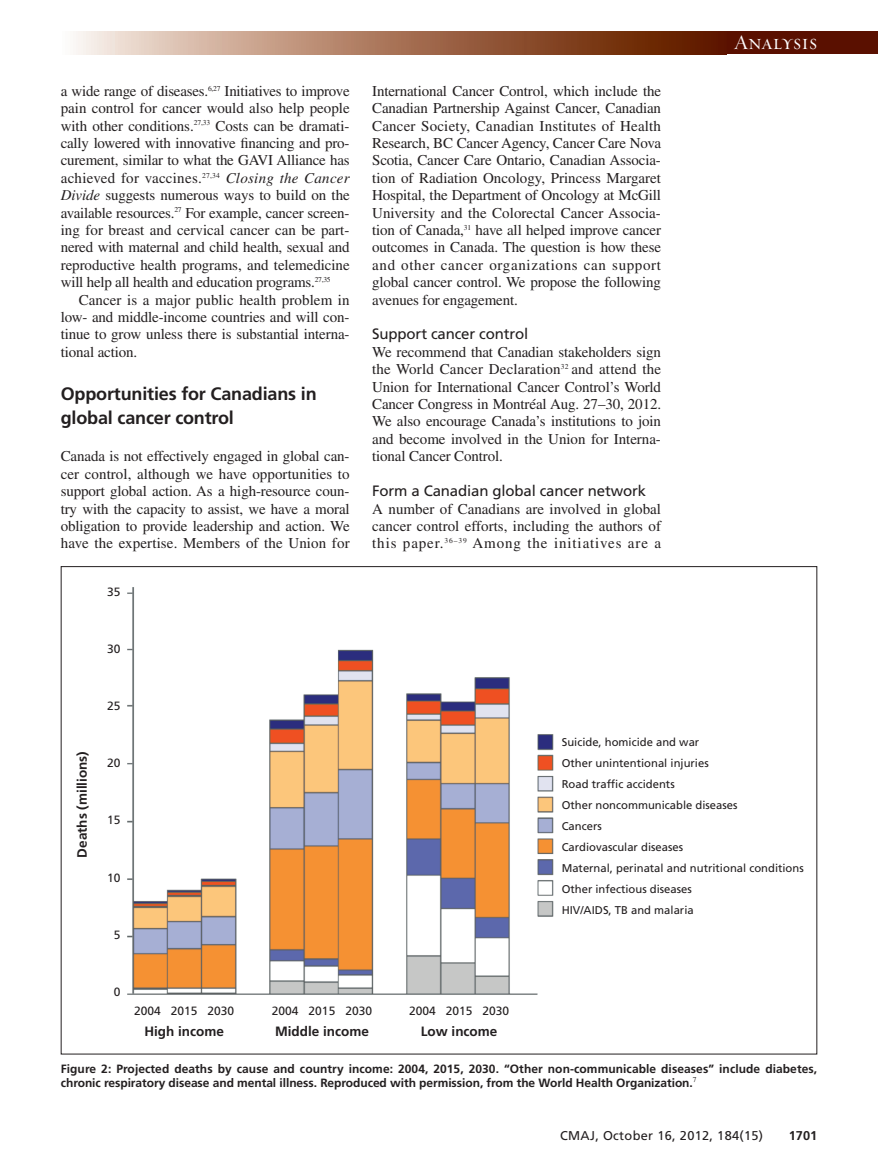
<style>
.page{position:relative;width:878px;height:1175px;background:#fff}
.page>*{position:absolute;margin:0;border:0;box-sizing:border-box;transform-origin:0 0}
.t1{font:21px "Requiem Display HTF Small Caps";letter-spacing:.005em;color:#fff}
.t2{font:700 18px/24px "Frutiger LT Std";letter-spacing:-.01em;color:#231f20}
.t3{font:15px/17.4px "Times LT Std";letter-spacing:-.01em;color:#231f20;text-align:justify}
.t4{font:15px "Frutiger LT Std";letter-spacing:-.01em;color:#231f20}
.t5{font:700 13.5px "Frutiger";color:#231f20}
.t6{font:12.75px "Frutiger LT Std";letter-spacing:.025em;color:#231f20}
.t7{font:700 12.75px "Frutiger LT Std";color:#231f20}
.t8{font:700 12px/14.2px "Frutiger LT Std";letter-spacing:-.005em;color:#231f20}
.t9{font:12px "Frutiger";color:#231f20}
.t10{font:11.25px/21px "Frutiger";color:#231f20}
.s1{font-style:italic}
</style>
<div class="page">
<div style="left:716px;top:32px;width:162px;height:22px;background:#5a1000"></div>
<svg style="left:76px;top:32px;width:640px;height:22px;background:#a9785f"></svg>
<img style="left:127px;top:587px;width:427px;height:408px">
<p class="t3" style="left:61px;top:84px;width:290px">a wide range of diseases.<sup>6,27</sup> Initiatives to improve pain control for cancer would also help people with other conditions.<sup>27,33</sup> Costs can be dramati&shy;cally lowered with innovative financing and pro&shy;curement, similar to what the GAVI Alliance has achieved for vaccines.<sup>27,34</sup> <span class="s1">Closing the Cancer Divide</span> suggests numerous ways to build on the available resources.<sup>27</sup> For example, cancer screen&shy;ing for breast and cervical cancer can be part&shy;nered with maternal and child health, sexual and reproductive health programs, and telemedicine will help all health and education programs.<sup>27,35</sup></p>
<p class="t3" style="left:61px;top:292px;width:290px;text-indent:18px">Cancer is a major public health problem in low- and middle-income countries and will con&shy;tinue to grow unless there is substantial interna&shy;tional action.</p>
<p class="t2" style="left:61px;top:383px;width:257px">Opportunities for Canadians in global cancer control</p>
<p class="t3" style="left:61px;top:449px;width:290px">Canada is not effectively engaged in global can&shy;cer control, although we have opportunities to support global action. As a high-resource coun&shy;try with the capacity to assist, we have a moral obligation to provide leadership and action. We have the expertise. Members of the Union for</p>
<p class="t9" style="left:107px;top:587px;width:15px">35</p>
<p class="t9" style="left:107px;top:644px;width:15px">30</p>
<p class="t5" style="left:77px;top:857px;width:108px;rotate:-90deg">Deaths (millions)</p>
<p class="t9" style="left:107px;top:701px;width:15px">25</p>
<p class="t9" style="left:107px;top:758px;width:15px">20</p>
<p class="t9" style="left:107px;top:815px;width:15px">15</p>
<p class="t9" style="left:107px;top:872px;width:15px">10</p>
<p class="t9" style="left:114px;top:929px;width:8px">5</p>
<p class="t9" style="left:114px;top:986px;width:8px">0</p>
<p class="t3" style="left:372px;top:84px;width:290px">International Cancer Control, which include the Canadian Partnership Against Cancer, Canadian Cancer Society, Canadian Institutes of Health Research, BC Cancer Agency, Cancer Care Nova Scotia, Cancer Care Ontario, Canadian Associa&shy;tion of Radiation Oncology, Princess Margaret Hospital, the Department of Oncology at McGill University and the Colorectal Cancer Associa&shy;tion of Canada,<sup>31</sup> have all helped improve cancer outcomes in Canada. The question is how these and other cancer organizations can support global cancer control. We propose the following avenues for engagement.</p>
<p class="t4" style="left:372px;top:328px;width:158px">Support cancer control</p>
<p class="t3" style="left:372px;top:345px;width:290px">We recommend that Canadian stakeholders sign the World Cancer Declaration<sup>32</sup> and attend the Union for International Cancer Control’s World Cancer Congress in Montréal Aug. 27–30, 2012.<br>We also encourage Canada’s institutions to join and become involved in the Union for Interna&shy;tional Cancer Control.</p>
<p class="t4" style="left:372px;top:485px;width:275px">Form a Canadian global cancer network</p>
<p class="t3" style="left:372px;top:501px;width:290px">A number of Canadians are involved in global cancer control efforts, including the authors of this paper.<sup>36–39</sup> Among the initiatives are a</p>
<h1 class="t1" style="left:734px;top:30px;width:85px">Analysis</h1>
<p class="t10" style="left:561px;top:732px;width:243px">Suicide, homicide and war<br>Other unintentional injuries<br>Road traffic accidents<br>Other noncommunicable diseases<br>Cancers<br>Cardiovascular diseases<br>Maternal, perinatal and nutritional conditions<br>Other infectious diseases<br>HIV/AIDS, TB and malaria</p>
<p class="t9" style="left:409px;top:1006px;width:102px">2004 2015 2030</p>
<p class="t5" style="left:421px;top:1026px;width:78px">Low income</p>
<p class="t8" style="left:61px;top:1062px;width:758px">Figure 2: Projected deaths by cause and country income: 2004, 2015, 2030. “Other non-communicable diseases” include diabetes, chronic respiratory disease and mental illness. Reproduced with permission, from the World Health Organization.<sup>7</sup></p>
<p class="t9" style="left:272px;top:1006px;width:102px">2004 2015 2030</p>
<p class="t5" style="left:275px;top:1026px;width:95px">Middle income</p>
<p class="t9" style="left:134px;top:1006px;width:102px">2004 2015 2030</p>
<p class="t5" style="left:144px;top:1026px;width:81px">High income</p>
<p class="t6" style="left:560px;top:1130px;width:205px">CMAJ, October 16, 2012, 184(15)</p>
<p class="t7" style="left:788px;top:1130px;width:30px">1701</p>
</div>
